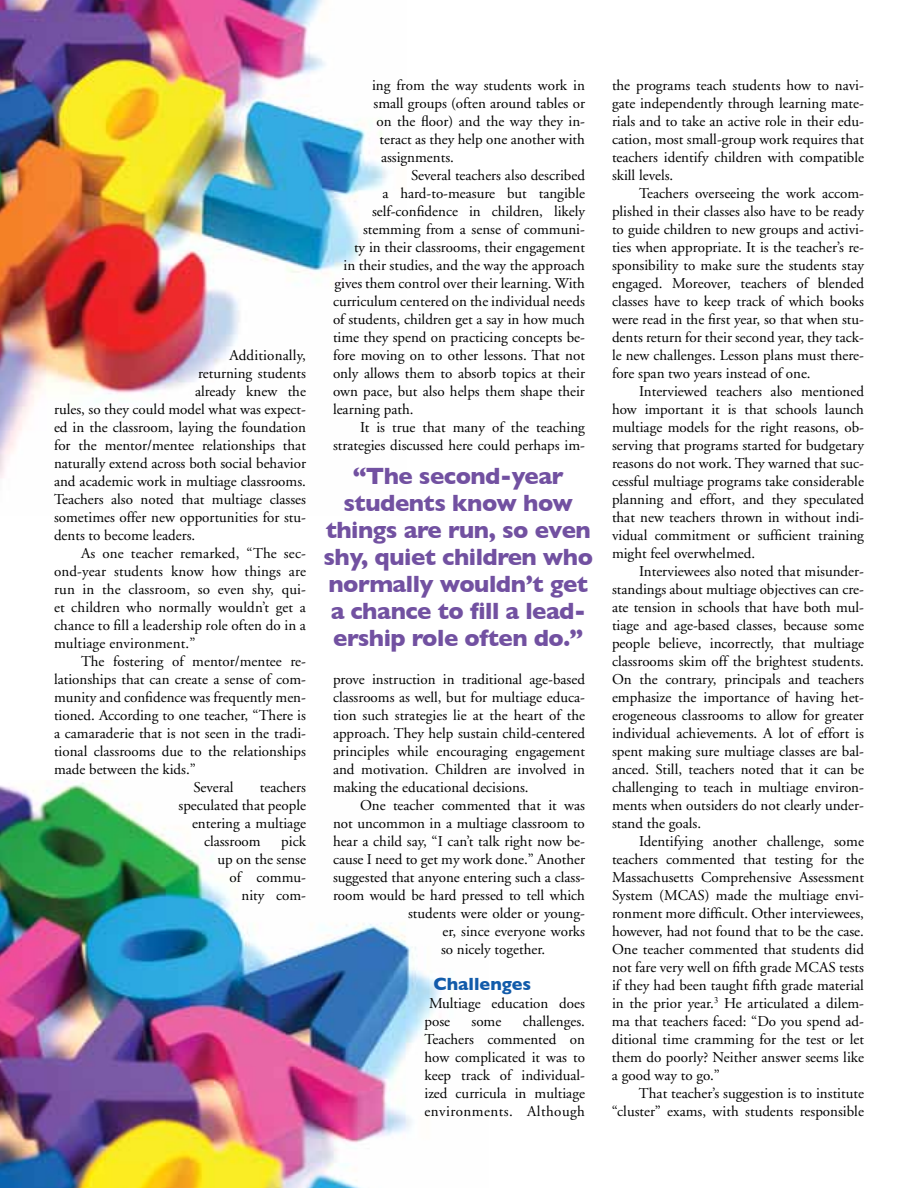
<style>
.page{position:relative;width:918px;height:1188px;background:#fff}
.page>*{position:absolute;margin:0;border:0;box-sizing:border-box;transform-origin:0 0}
.t1{font:700 24px/27px "Gill Sans";letter-spacing:-.02em;color:#7251a1;text-align:center}
.t2{font:700 18px "Gill Sans";color:#125baa}
.t3{font:15px/18px "Adobe Garamond";color:#000;text-align:justify}
</style>
<div class="page">
<img style="left:0;top:780px;width:441px;height:408px">
<img style="left:0;top:0;width:388px;height:479px">
<p class="t3" style="left:230px;top:347px;width:78px">Additionally,</p>
<p class="t3" style="left:198px;top:365px;width:109px">returning students</p>
<p class="t3" style="left:195px;top:383px;width:112px">already knew the</p>
<p class="t3" style="left:54px;top:401px;width:254px">rules, so they could model what was expect-</p>
<p class="t3" style="left:54px;top:419px;width:254px">ed in the classroom, laying the foundation</p>
<p class="t3" style="left:54px;top:437px;width:253px">for the mentor/mentee relationships that</p>
<p class="t3" style="left:54px;top:455px;width:254px">naturally extend across both social behavior</p>
<p class="t3" style="left:54px;top:473px;width:254px">and academic work in multiage classrooms.</p>
<p class="t3" style="left:54px;top:491px;width:253px">Teachers also noted that multiage classes</p>
<p class="t3" style="left:54px;top:509px;width:253px">sometimes offer new opportunities for stu-</p>
<p class="t3" style="left:54px;top:527px;width:143px">dents to become leaders.</p>
<p class="t3" style="left:81px;top:545px;width:227px">As one teacher remarked, “The sec-</p>
<p class="t3" style="left:54px;top:563px;width:254px">ond-year students know how things are</p>
<p class="t3" style="left:54px;top:581px;width:253px">run in the classroom, so even shy, qui-</p>
<p class="t3" style="left:54px;top:599px;width:253px">et children who normally wouldn’t get a</p>
<p class="t3" style="left:54px;top:617px;width:253px">chance to fill a leadership role often do in a</p>
<p class="t3" style="left:54px;top:635px;width:143px">multiage environment.”</p>
<p class="t3" style="left:81px;top:653px;width:226px">The fostering of mentor/mentee re-</p>
<p class="t3" style="left:54px;top:671px;width:253px">lationships that can create a sense of com-</p>
<p class="t3" style="left:54px;top:689px;width:253px">munity and confidence was frequently men-</p>
<p class="t3" style="left:54px;top:707px;width:253px">tioned. According to one teacher, “There is</p>
<p class="t3" style="left:54px;top:725px;width:254px">a camaraderie that is not seen in the tradi-</p>
<p class="t3" style="left:54px;top:743px;width:253px">tional classrooms due to the relationships</p>
<p class="t3" style="left:54px;top:761px;width:143px">made between the kids.”</p>
<p class="t3" style="left:194px;top:779px;width:42px">Several</p>
<p class="t3" style="left:260px;top:779px;width:48px">teachers</p>
<p class="t3" style="left:178px;top:797px;width:129px">speculated that people</p>
<p class="t3" style="left:192px;top:815px;width:116px">entering a multiage</p>
<p class="t3" style="left:204px;top:833px;width:58px">classroom</p>
<p class="t3" style="left:218px;top:833px;width:90px;text-align:right">pick<br>up on the sense of commu&shy;nity com-</p>
<p class="t3" style="left:372px;top:77px;width:214px">ing from the way students work in</p>
<p class="t3" style="left:374px;top:95px;width:213px">small groups (often around tables or</p>
<p class="t3" style="left:376px;top:113px;width:210px">on the floor) and the way they in-</p>
<p class="t3" style="left:380px;top:131px;width:207px">teract as they help one another with</p>
<p class="t3" style="left:381px;top:149px;width:74px">assignments.</p>
<p class="t3" style="left:411px;top:167px;width:176px">Several teachers also described</p>
<p class="t3" style="left:382px;top:185px;width:204px">a hard-to-measure but tangible</p>
<p class="t3" style="left:372px;top:203px;width:215px">self-confidence in children, likely</p>
<p class="t3" style="left:363px;top:221px;width:223px">stemming from a sense of communi-</p>
<p class="t3" style="left:354px;top:239px;width:232px">ty in their classrooms, their engagement</p>
<p class="t3" style="left:344px;top:257px;width:243px">in their studies, and the way the approach</p>
<p class="t3" style="left:334px;top:275px;width:252px">gives them control over their learning. With</p>
<p class="t3" style="left:333px;top:293px;width:253px">curriculum centered on the individual needs</p>
<p class="t3" style="left:333px;top:311px;width:254px">of students, children get a say in how much</p>
<p class="t3" style="left:333px;top:329px;width:253px">time they spend on practicing concepts be-</p>
<p class="t3" style="left:333px;top:347px;width:253px">fore moving on to other lessons. That not</p>
<p class="t3" style="left:333px;top:365px;width:254px">only allows them to absorb topics at their</p>
<p class="t3" style="left:333px;top:383px;width:253px">own pace, but also helps them shape their</p>
<p class="t3" style="left:333px;top:401px;width:82px">learning path.</p>
<p class="t3" style="left:360px;top:419px;width:226px">It is true that many of the teaching</p>
<p class="t3" style="left:333px;top:437px;width:253px">strategies discussed here could perhaps im-</p>
<h1 class="t1" style="left:323px;top:462px;width:271px">“The second-year students know how things are run, so even shy, quiet children who normally wouldn’t get a chance to fill a lead&shy;ership role often do.”</h1>
<p class="t3" style="left:333px;top:671px;width:254px">prove instruction in traditional age-based classrooms as well, but for multiage educa&shy;tion such strategies lie at the heart of the approach. They help sustain child-centered principles while encouraging engagement and motivation. Children are involved in making the educational decisions.</p>
<p class="t3" style="left:360px;top:797px;width:226px">One teacher commented that it was</p>
<p class="t3" style="left:333px;top:815px;width:253px">not uncommon in a multiage classroom to</p>
<p class="t3" style="left:333px;top:833px;width:253px">hear a child say, “I can’t talk right now be-</p>
<p class="t3" style="left:333px;top:851px;width:254px">cause I need to get my work done.” Another</p>
<p class="t3" style="left:333px;top:869px;width:254px">suggested that anyone entering such a class-</p>
<p class="t3" style="left:333px;top:887px;width:254px">room would be hard pressed to tell which</p>
<p class="t3" style="left:408px;top:905px;width:178px">students were older or young-</p>
<p class="t3" style="left:442px;top:923px;width:144px">er, since everyone works</p>
<p class="t3" style="left:441px;top:941px;width:106px">so nicely together.</p>
<p class="t2" style="left:434px;top:973px;width:99px">Challenges</p>
<p class="t3" style="left:424px;top:995px;width:162px;text-indent:4px">Multiage education does pose</p>
<p class="t3" style="left:424px;top:1013px;width:162px;text-indent:98px">challenges.<br>Teachers commented on how complicated it was to keep track of individual&shy;ized curricula in multiage environments. Although</p>
<p class="t3" style="left:472px;top:1013px;width:31px">some</p>
<p class="t3" style="left:612px;top:77px;width:254px">the programs teach students how to navi&shy;gate independently through learning mate&shy;rials and to take an active role in their edu&shy;cation, most small-group work requires that teachers identify children with compatible skill levels.</p>
<p class="t3" style="left:612px;top:185px;width:254px;text-indent:27px">Teachers overseeing the work accom&shy;plished in their classes also have to be ready to guide children to new groups and activi&shy;ties when appropriate. It is the teacher’s re&shy;sponsibility to make sure the students stay engaged. Moreover, teachers of blended classes have to keep track of which books were read in the first year, so that when stu&shy;dents return for their second year, they tack&shy;le new challenges. Lesson plans must there&shy;fore span two years instead of one.</p>
<p class="t3" style="left:612px;top:383px;width:254px;text-indent:27px">Interviewed teachers also mentioned how important it is that schools launch multiage models for the right reasons, ob&shy;serving that programs started for budgetary reasons do not work. They warned that suc&shy;cessful multiage programs take considerable planning and effort, and they speculated that new teachers thrown in without indi&shy;vidual commitment or sufficient training might feel overwhelmed.</p>
<p class="t3" style="left:612px;top:563px;width:254px;text-indent:27px">Interviewees also noted that misunder&shy;standings about multiage objectives can cre&shy;ate tension in schools that have both mul&shy;tiage and age-based classes, because some people believe, incorrectly, that multiage classrooms skim off the brightest students.<br>On the contrary, principals and teachers emphasize the importance of having het&shy;erogeneous classrooms to allow for greater individual achievements. A lot of effort is spent making sure multiage classes are bal&shy;anced. Still, teachers noted that it can be challenging to teach in multiage environ&shy;ments when outsiders do not clearly under&shy;stand the goals.</p>
<p class="t3" style="left:612px;top:833px;width:254px;text-indent:27px">Identifying another challenge, some teachers commented that testing for the Massachusetts Comprehensive Assessment System (MCAS) made the multiage envi&shy;ronment more difficult. Other interviewees, however, had not found that to be the case.<br>One teacher commented that students did not fare very well on fifth grade MCAS tests if they had been taught fifth grade material in the prior year.<sup>3</sup> He articulated a dilem&shy;ma that teachers faced: “Do you spend ad&shy;ditional time cramming for the test or let them do poorly? Neither answer seems like a good way to go.”</p>
<p class="t3" style="left:612px;top:1085px;width:253px;text-align:right">That teacher’s suggestion is to institute “cluster” exams, with students responsible</p>
</div>
